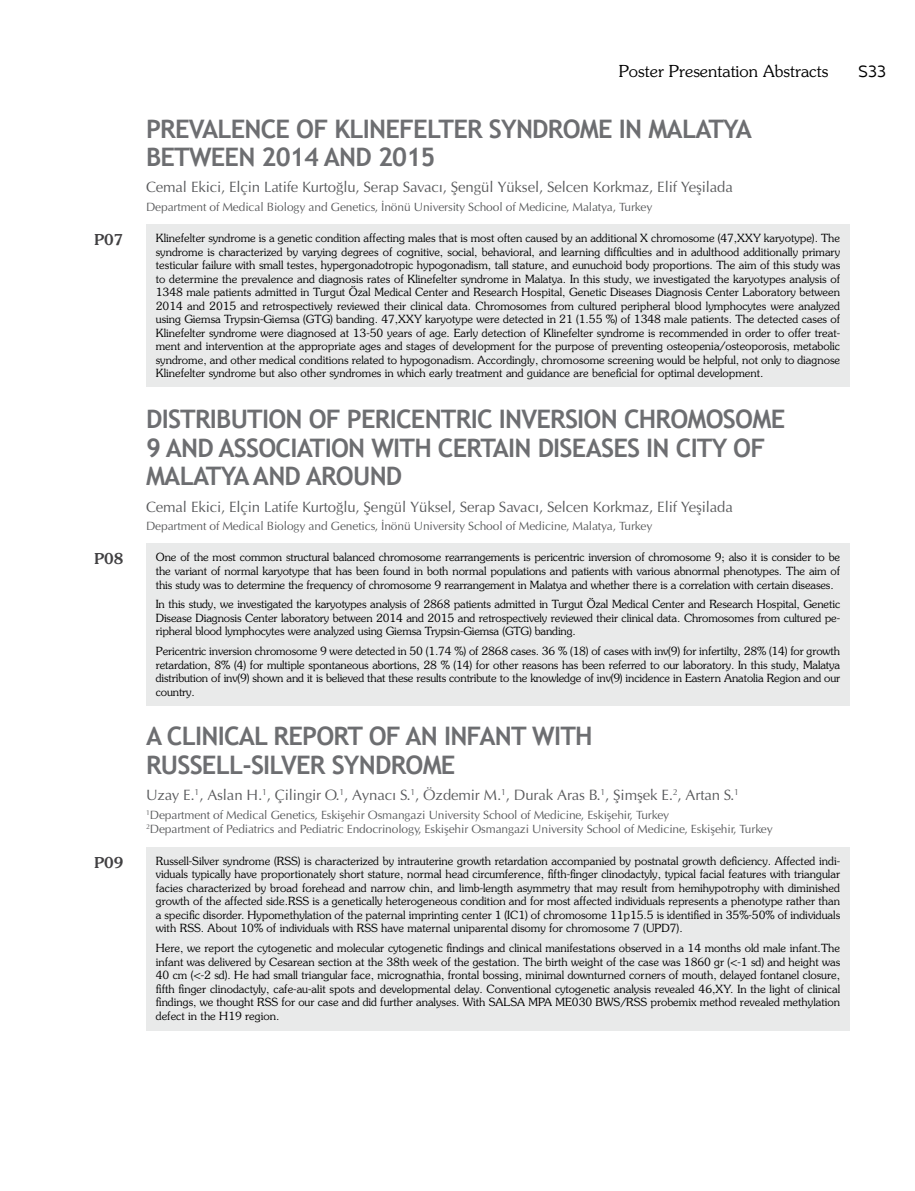
<style>
.page{position:relative;width:915px;height:1191px;background:#fff}
.page>*{position:absolute;margin:0;border:0;box-sizing:border-box;transform-origin:0 0}
.t1{font:700 25.5px/28.5px "Trebuchet MS";letter-spacing:-.03em;color:#6d6e71}
.t2{font:300 16.5px "Souvenir Std";color:#000}
.t3{font:16.5px "Centrale Sans";color:#000}
.t4{font:15px "Optima Normal Tr";letter-spacing:-.01em;color:#58595b}
.t5{font:500 15px "Souvenir Std";color:#414042}
.t6{font:12px/14.4px "Optima Normal Tr";letter-spacing:-.01em;color:#58595b}
.t7{font:300 11.25px/13.5px "Souvenir Std";color:#000;text-align:justify}
</style>
<div class="page">
<div style="left:146px;top:224px;width:703px;height:162px;background:#e9eaea"></div>
<div style="left:146px;top:543px;width:703px;height:162px;background:#e9eaea"></div>
<div style="left:146px;top:847px;width:703px;height:183px;background:#e9eaea"></div>
<h2 class="t2" style="left:618px;top:61px;width:211px">Poster Presentation Abstracts</h2>
<h2 class="t3" style="left:857px;top:62px;width:30px">S33</h2>
<h1 class="t1" style="left:146px;top:114px;width:607px">PREVALENCE OF KLINEFELTER SYNDROME IN MALATYA<br>BETWEEN 2014 AND 2015</h1>
<h3 class="t4" style="left:146px;top:178px;width:588px">Cemal Ekici, Elçin Latife Kurtoğlu, Serap Savacı, Şengül Yüksel, Selcen Korkmaz, Elif Yeşilada</h3>
<p class="t6" style="left:146px;top:200px;width:507px">Department of Medical Biology and Genetics, İnönü University School of Medicine, Malatya, Turkey</p>
<h3 class="t5" style="left:94px;top:230px;width:30px">P07</h3>
<p class="t7" style="left:156px;top:231px;width:685px">Klinefelter syndrome is a genetic condition affecting males that is most often caused by an additional X chromosome (47,XXY karyotype). The syndrome is characterized by varying degrees of cognitive, social, behavioral, and learning difficulties and in adulthood additionally primary testicular failure with small testes, hypergonadotropic hypogonadism, tall stature, and eunuchoid body proportions. The aim of this study was to determine the prevalence and diagnosis rates of Klinefelter syndrome in Malatya. In this study, we investigated the karyotypes analysis of 1348 male patients admitted in Turgut Özal Medical Center and Research Hospital, Genetic Diseases Diagnosis Center Laboratory between 2014 and 2015 and retrospectively reviewed their clinical data. Chromosomes from cultured peripheral blood lymphocytes were analyzed using Giemsa Trypsin-Giemsa (GTG) banding. 47,XXY karyotype were detected in 21 (1.55 %) of 1348 male patients. The detected cases of Klinefelter syndrome were diagnosed at 13-50 years of age. Early detection of Klinefelter syndrome is recommended in order to offer treat&shy;ment and intervention at the appropriate ages and stages of development for the purpose of preventing osteopenia/osteoporosis, metabolic syndrome, and other medical conditions related to hypogonadism. Accordingly, chromosome screening would be helpful, not only to diagnose Klinefelter syndrome but also other syndromes in which early treatment and guidance are beneficial for optimal development.</p>
<h1 class="t1" style="left:146px;top:405px;width:640px">DISTRIBUTION OF PERICENTRIC INVERSION CHROMOSOME<br>9 AND ASSOCIATION WITH CERTAIN DISEASES IN CITY OF<br>MALATYA AND AROUND</h1>
<h3 class="t4" style="left:146px;top:498px;width:588px">Cemal Ekici, Elçin Latife Kurtoğlu, Şengül Yüksel, Serap Savacı, Selcen Korkmaz, Elif Yeşilada</h3>
<p class="t6" style="left:146px;top:519px;width:507px">Department of Medical Biology and Genetics, İnönü University School of Medicine, Malatya, Turkey</p>
<h3 class="t5" style="left:94px;top:550px;width:30px">P08</h3>
<p class="t7" style="left:156px;top:551px;width:685px">One of the most common structural balanced chromosome rearrangements is pericentric inversion of chromosome 9; also it is consider to be the variant of normal karyotype that has been found in both normal populations and patients with various abnormal phenotypes. The aim of this study was to determine the frequency of chromosome 9 rearrangement in Malatya and whether there is a correlation with certain diseases.</p>
<p class="t7" style="left:156px;top:597px;width:685px">In this study, we investigated the karyotypes analysis of 2868 patients admitted in Turgut Özal Medical Center and Research Hospital, Genetic Disease Diagnosis Center laboratory between 2014 and 2015 and retrospectively reviewed their clinical data. Chromosomes from cultured pe&shy;ripheral blood lymphocytes were analyzed using Giemsa Trypsin-Giemsa (GTG) banding.</p>
<p class="t7" style="left:156px;top:644px;width:685px">Pericentric inversion chromosome 9 were detected in 50 (1.74 %) of 2868 cases. 36 % (18) of cases with inv(9) for infertilty, 28% (14) for growth retardation, 8% (4) for multiple spontaneous abortions, 28 % (14) for other reasons has been referred to our laboratory. In this study, Malatya distribution of inv(9) shown and it is believed that these results contribute to the knowledge of inv(9) incidence in Eastern Anatolia Region and our country.</p>
<h1 class="t1" style="left:146px;top:722px;width:448px">A CLINICAL REPORT OF AN INFANT WITH<br>RUSSELL-SILVER SYNDROME</h1>
<h3 class="t4" style="left:146px;top:786px;width:594px">Uzay E.<sup>1</sup>, Aslan H.<sup>1</sup>, Çilingir O.<sup>1</sup>, Aynacı S.<sup>1</sup>, Özdemir M.<sup>1</sup>, Durak Aras B.<sup>1</sup>, Şimşek E.<sup>2</sup>, Artan S.<sup>1</sup></h3>
<p class="t6" style="left:146px;top:807px;width:628px"><sup>1</sup>Department of Medical Genetics, Eskişehir Osmangazi University School of Medicine, Eskişehir, Turkey<br><sup>2</sup>Department of Pediatrics and Pediatric Endocrinology, Eskişehir Osmangazi University School of Medicine, Eskişehir, Turkey</p>
<h3 class="t5" style="left:94px;top:853px;width:30px">P09</h3>
<p class="t7" style="left:156px;top:854px;width:685px">Russell-Silver syndrome (RSS) is characterized by intrauterine growth retardation accompanied by postnatal growth deficiency. Affected indi&shy;viduals typically have proportionately short stature, normal head circumference, fifth-finger clinodactyly, typical facial features with triangular facies characterized by broad forehead and narrow chin, and limb-length asymmetry that may result from hemihypotrophy with diminished growth of the affected side.RSS is a genetically heterogeneous condition and for most affected individuals represents a phenotype rather than a specific disorder. Hypomethylation of the paternal imprinting center 1 (IC1) of chromosome 11p15.5 is identified in 35%-50% of individuals with RSS. About 10% of individuals with RSS have maternal uniparental disomy for chromosome 7 (UPD7).</p>
<p class="t7" style="left:156px;top:941px;width:685px">Here, we report the cytogenetic and molecular cytogenetic findings and clinical manifestations observed in a 14 months old male infant.The infant was delivered by Cesarean section at the 38th week of the gestation. The birth weight of the case was 1860 gr (&lt;-1 sd) and height was 40 cm (&lt;-2 sd). He had small triangular face, micrognathia, frontal bossing, minimal downturned corners of mouth, delayed fontanel closure, fifth finger clinodactyly, cafe-au-alit spots and developmental delay. Conventional cytogenetic analysis revealed 46,XY. In the light of clinical findings, we thought RSS for our case and did further analyses. With SALSA MPA ME030 BWS/RSS probemix method revealed methylation defect in the H19 region.</p>
</div>
